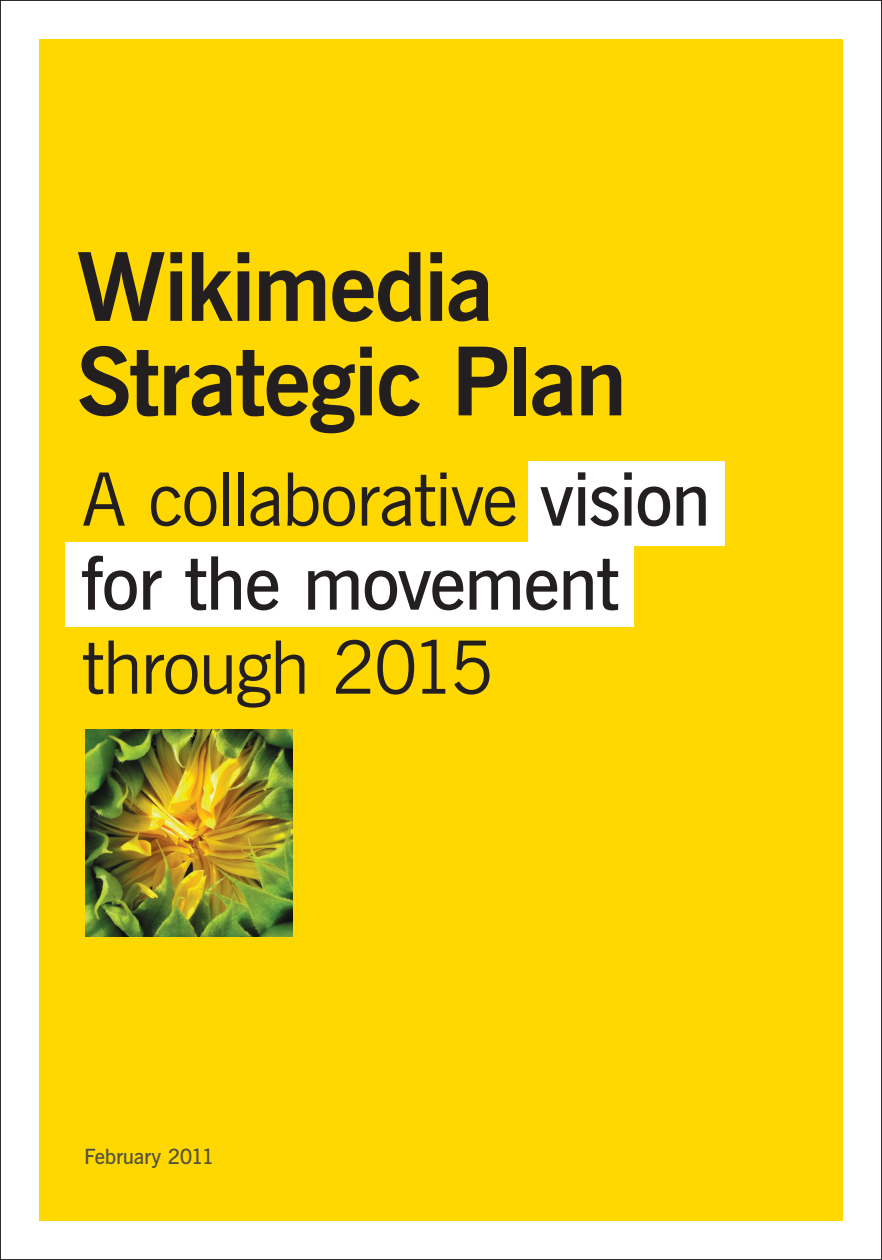
<style>
.page{position:relative;width:882px;height:1260px;background:#fff}
.page>*{position:absolute;margin:0;border:0;box-sizing:border-box;transform-origin:0 0}
.t1{font:700 94.5px/94.5px "News Gothic BT";letter-spacing:-.02em;color:#231f20}
.t2{font:600 73.5px/84px "News Gothic BT";letter-spacing:-.02em;color:#231f20}
.t3{font:73.5px "News Gothic BT";letter-spacing:-.03em;color:#231f20}
.t4{font:600 21px "News Gothic BT";letter-spacing:-.02em;color:#52533a}
.s1{font-weight:400}
</style>
<div class="page">
<div style="left:39px;top:39px;width:803px;height:1181px;background:#ffd801"></div>
<img style="left:86px;top:730px;width:206px;height:206px">
<div style="left:528px;top:462px;width:197px;height:84px;background:#fff"></div>
<div style="left:66px;top:542px;width:568px;height:84px;background:#fff"></div>
<p class="t1" style="left:77px;top:239px;width:552px">Wikimedia<br>Strategic Plan</p>
<p class="t2" style="left:82px;top:457px;width:631px"><span class="s1">A collaborative</span> vision for the movement</p>
<p class="t3" style="left:82px;top:623px;width:413px">through 2015</p>
<p class="t4" style="left:84px;top:1144px;width:132px">February 2011</p>
</div>
